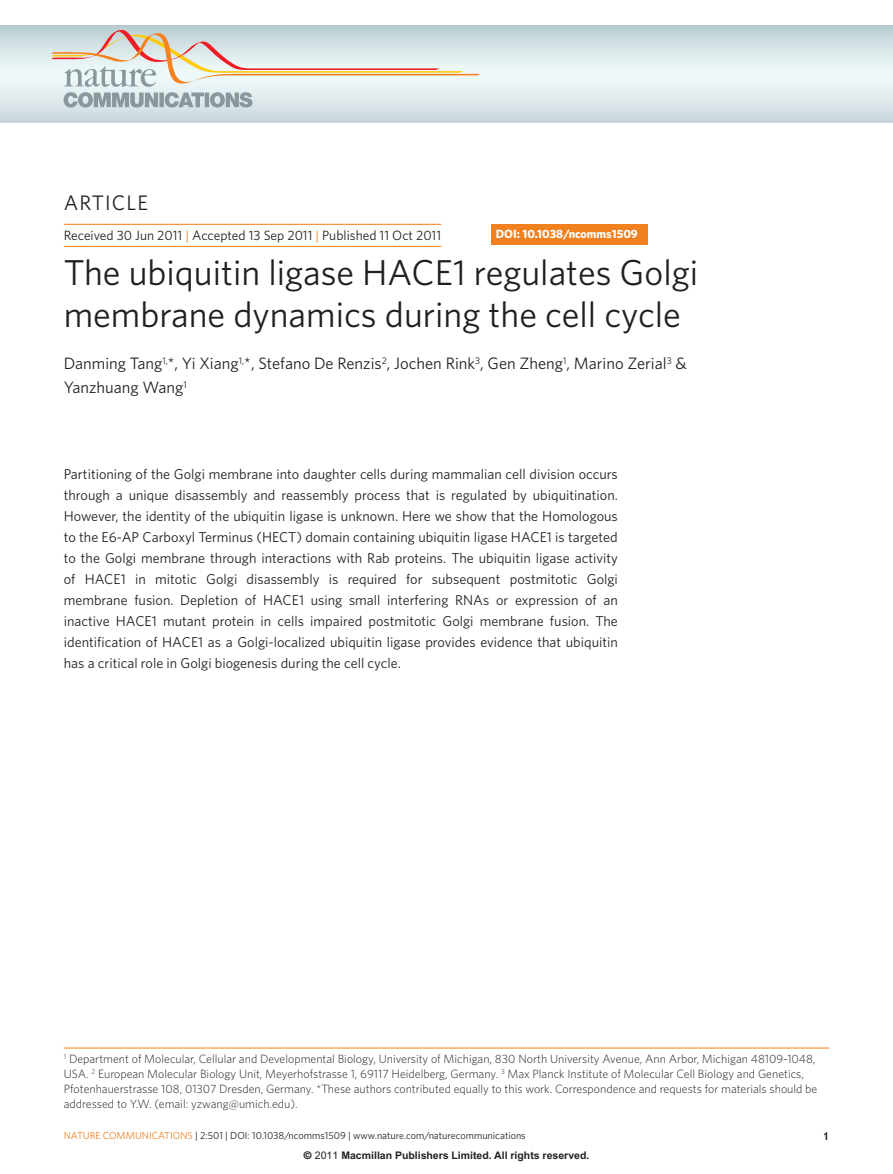
<style>
.page{position:relative;width:893px;height:1174px;background:#fff}
.page>*{position:absolute;margin:0;border:0;box-sizing:border-box;transform-origin:0 0}
.pAtl{font:36px/42px "Whitney";color:#231f20}
.t1{font:21px "Whitney";letter-spacing:.05em;color:#231f20}
.pAu{font:16.5px/24px "Whitney";color:#231f20}
.pAbstext{font:14.25px/21px "Whitney";color:#231f20;text-align:justify}
.pPrdates{font:13.5px "Whitney";color:#231f20}
.pAffiliation{font:300 12px/15px "Whitney";color:#231f20}
.pDoiTop{font:700 12px "Whitney";color:#fff}
.t2{font:700 10.5px "Arial";color:#231f20}
.pDoiLRH{font:10.2px "Whitney";color:#231f20}
.pDoiLRH-2{font:10.2px "Whitney";color:#f1801f}
.s1{color:#f1801f}
.s2{font-family:"Helvetica Bold 2";font-weight:400}
.s3{font-weight:400}
</style>
<div class="page">
<svg style="left:0;top:25px;width:893px;height:97px;background:#d8e4e7"></svg>
<svg style="left:50px;top:30px;width:431px;height:77px;background:#d8dad6"></svg>
<hr style="left:64px;top:224px;width:377px;height:1px;background:#f1801f">
<hr style="left:64px;top:246px;width:377px;height:1px;background:#f1801f">
<div style="left:492px;top:225px;width:156px;height:20px;background:#f1801f"></div>
<hr style="left:64px;top:1047px;width:765px;height:1px;background:#f1801f">
<p class="t1" style="left:64px;top:190px;width:86px">ARTICLE</p>
<p class="pPrdates" style="left:64px;top:227px;width:379px">Received 30 Jun 2011 <span class="s1">|</span> Accepted 13 Sep 2011 <span class="s1">|</span> Published 11 Oct 2011</p>
<p class="pDoiTop" style="left:496px;top:227px;width:144px">DOI: 10.1038/ncomms1509</p>
<p class="pAtl" style="left:64px;top:251px;width:636px">The ubiquitin ligase HACE1 regulates Golgi membrane dynamics during the cell cycle</p>
<p class="pAu" style="left:64px;top:351px;width:624px">Danming Tang<sup>1,</sup>*, Yi Xiang<sup>1,</sup>*, Stefano De Renzis<sup>2</sup>, Jochen Rink<sup>3</sup>, Gen Zheng<sup>1</sup>, Marino Zerial<sup>3</sup> &amp;<br>Yanzhuang Wang<sup>1</sup></p>
<p class="pAbstext" style="left:64px;top:463px;width:556px">Partitioning of the Golgi membrane into daughter cells during mammalian cell division occurs through a unique disassembly and reassembly process that is regulated by ubiquitination.<br>However, the identity of the ubiquitin ligase is unknown. Here we show that the Homologous to the E6-AP Carboxyl Terminus (HECT) domain containing ubiquitin ligase HACE1 is targeted to the Golgi membrane through interactions with Rab proteins. The ubiquitin ligase activity of HACE1 in mitotic Golgi disassembly is required for subsequent postmitotic Golgi membrane fusion. Depletion of HACE1 using small interfering RNAs or expression of an inactive HACE1 mutant protein in cells impaired postmitotic Golgi membrane fusion. The identification of HACE1 as a Golgi-localized ubiquitin ligase provides evidence that ubiquitin has a critical role in Golgi biogenesis during the cell cycle.</p>
<p class="pAffiliation" style="left:64px;top:1051px;width:755px"><sup>1</sup> Department of Molecular, Cellular and Developmental Biology, University of Michigan, 830 North University Avenue, Ann Arbor, Michigan 48109-1048, USA. <sup>2</sup> European Molecular Biology Unit, Meyerhofstrasse 1, 69117 Heidelberg, Germany. <sup>3</sup> Max Planck Institute of Molecular Cell Biology and Genetics, Pfotenhauerstrasse 108, 01307 Dresden, Germany. *These authors contributed equally to this work. Correspondence and requests for materials should be addressed to Y.W. (email: yzwang@umich.edu).</p>
<p class="pDoiLRH-2" style="left:64px;top:1129px;width:91px">nature communicati</p>
<p class="pDoiLRH" style="left:173px;top:1129px;width:354px"><span class="s1">ons</span> | 2:501 | DOI: 10.1038/ncomms1509 | www.nature.com/naturecommunications</p>
<p class="t2" style="left:304px;top:1149px;width:287px"><span class="s2">©</span> <span class="s3">2011</span> Macmillan Publishers Limited. All rights reserved.</p>
</div>
